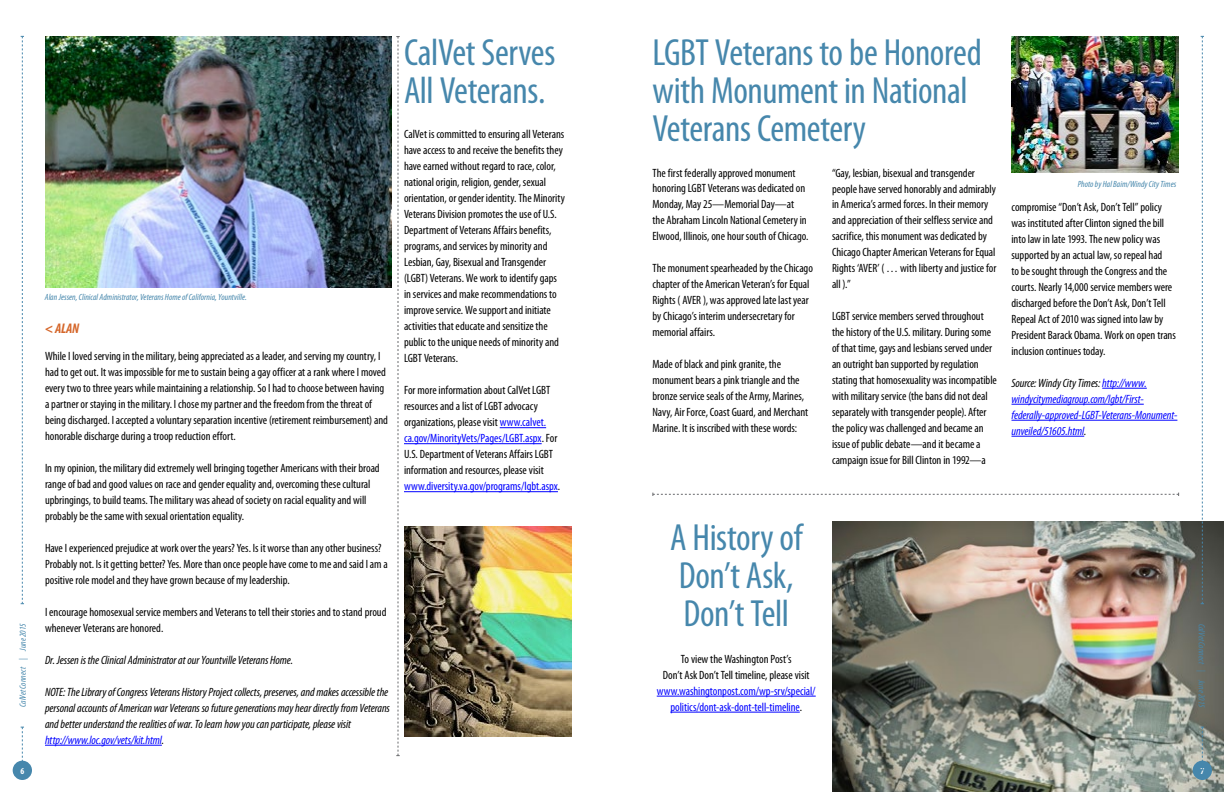
<style>
.page{position:relative;width:1224px;height:792px;background:#fff}
.page>*{position:absolute;margin:0;border:0;box-sizing:border-box;transform-origin:0 0}
.t1{font:condensed 38px/38px "Myriad Pro";letter-spacing:-.01em;color:#4687ac}
.t2{font:italic 700 condensed 14px "Myriad Pro";color:#d5662a}
.Main_Copy{font:condensed 12px/16px "Myriad Pro";letter-spacing:-.005em;color:#000}
.t3{font:italic condensed 12px/16px "Myriad Pro";letter-spacing:-.005em;color:#000}
.t4{font:condensed 12px/16px "Myriad Pro";letter-spacing:-.005em;color:#00f;text-align:center}
.Main_Copy-2{font:italic condensed 12px/16px "Myriad Pro";letter-spacing:-.005em;color:#00f}
.Picture_Caption{font:italic condensed 9px "Myriad Pro";letter-spacing:.005em;color:#4687ac}
.t5{font:700 condensed 9px "Myriad Pro";color:#fff}
.s1{color:#00f}
.s2{color:#000}
</style>
<div class="page">
<img style="left:45px;top:36px;width:347px;height:251px">
<img style="left:404px;top:526px;width:168px;height:211px">
<hr style="left:657px;top:696px;width:159px;height:1px;background:#00f">
<hr style="left:670px;top:712px;width:130px;height:1px;background:#00f">
<hr style="left:1102px;top:388px;width:45px;height:1px;background:#00f">
<hr style="left:1012px;top:404px;width:132px;height:1px;background:#00f">
<hr style="left:1012px;top:420px;width:165px;height:1px;background:#00f">
<hr style="left:1012px;top:436px;width:72px;height:1px;background:#00f">
<hr style="left:45px;top:745px;width:117px;height:1px;background:#00f">
<img style="left:1012px;top:36px;width:166px;height:137px">
<img style="left:832px;top:521px;width:392px;height:271px">
<hr style="left:500px;top:427px;width:46px;height:1px;background:#00f">
<hr style="left:404px;top:443px;width:138px;height:1px;background:#00f">
<hr style="left:404px;top:491px;width:154px;height:1px;background:#00f">
<svg style="left:652px;top:493px;width:527px;height:3px"></svg>
<svg style="left:396px;top:36px;width:4px;height:720px"></svg>
<div style="left:1193px;top:761px;width:19px;height:19px;background:#4687ac;border-radius:50%"></div>
<svg style="left:1201px;top:36px;width:3px;height:568px"></svg>
<svg style="left:1201px;top:727px;width:3px;height:34px"></svg>
<svg style="left:21px;top:36px;width:3px;height:568px"></svg>
<svg style="left:21px;top:727px;width:3px;height:34px"></svg>
<div style="left:13px;top:761px;width:19px;height:19px;background:#4687ac;border-radius:50%"></div>
<p class="Picture_Caption" style="left:17px;top:707px;width:85px;rotate:-90deg">CalVet Connect | June 2015</p>
<p class="t5" style="left:20px;top:765px;width:5px">6</p>
<h1 class="Picture_Caption" style="left:45px;top:291px;width:204px">Alan Jessen, Clinical Administrator, Veterans Home of California, Yountville.</h1>
<p class="t2" style="left:45px;top:320px;width:36px">&lt; ALAN</p>
<p class="Main_Copy" style="left:45px;top:348px;width:345px">While I loved serving in the military, being appreciated as a leader, and serving my country, I had to get out. It was impossible for me to sustain being a gay officer at a rank where I moved every two to three years while maintaining a relationship. So I had to choose between having a partner or staying in the military. I chose my partner and the freedom from the threat of being discharged. I accepted a voluntary separation incentive (retirement reimbursement) and honorable discharge during a troop reduction effort.</p>
<p class="Main_Copy" style="left:45px;top:460px;width:336px">In my opinion, the military did extremely well bringing together Americans with their broad range of bad and good values on race and gender equality and, overcoming these cultural upbringings, to build teams. The military was ahead of society on racial equality and will probably be the same with sexual orientation equality.</p>
<p class="Main_Copy" style="left:45px;top:540px;width:344px">Have I experienced prejudice at work over the years? Yes. Is it worse than any other business?<br>Probably not. Is it getting better? Yes. More than once people have come to me and said I am a positive role model and they have grown because of my leadership.</p>
<p class="Main_Copy" style="left:45px;top:604px;width:343px">I encourage homosexual service members and Veterans to tell their stories and to stand proud whenever Veterans are honored.</p>
<p class="t3" style="left:45px;top:652px;width:250px">Dr. Jessen is the Clinical Administrator at our Yountville Veterans Home.</p>
<p class="t3" style="left:45px;top:684px;width:346px">NOTE: The Library of Congress Veterans History Project collects, preserves, and makes accessible the personal accounts of American war Veterans so future generations may hear directly from Veterans and better understand the realities of war. To learn how you can participate, please visit <span class="s1">http://www.loc.gov/vets/kit.html</span>.</p>
<h1 class="t1" style="left:404px;top:32px;width:153px">CalVet Serves<br>All Veterans.</h1>
<p class="Main_Copy" style="left:404px;top:126px;width:162px">CalVet is committed to ensuring all Veterans have access to and receive the benefits they have earned without regard to race, color, national origin, religion, gender, sexual orientation, or gender identity. The Minority Veterans Division promotes the use of U.S.<br>Department of Veterans Affairs benefits, programs, and services by minority and Lesbian, Gay, Bisexual and Transgender (LGBT) Veterans. We work to identify gaps in services and make recommendations to improve service. We support and initiate activities that educate and sensitize the public to the unique needs of minority and LGBT Veterans.</p>
<p class="Main_Copy" style="left:404px;top:382px;width:158px">For more information about CalVet LGBT resources and a list of LGBT advocacy organizations, please visit <span class="s1">www.calvet. ca.gov/MinorityVets/Pages/LGBT.aspx</span>. For U.S. Department of Veterans Affairs LGBT information and resources, please visit <span class="s1">www.diversity.va.gov/programs/lgbt.aspx</span>.</p>
<h1 class="t1" style="left:652px;top:32px;width:331px">LGBT Veterans to be Honored with Monument in National<br>Veterans Cemetery</h1>
<p class="Main_Copy" style="left:652px;top:164px;width:158px">The first federally approved monument honoring LGBT Veterans was dedicated on Monday, May 25—Memorial Day—at the Abraham Lincoln National Cemetery in Elwood, Illinois, one hour south of Chicago.</p>
<p class="Main_Copy" style="left:652px;top:260px;width:162px">The monument spearheaded by the Chicago chapter of the American Veteran’s for Equal Rights ( AVER ), was approved late last year by Chicago’s interim undersecretary for memorial affairs.</p>
<p class="Main_Copy" style="left:652px;top:356px;width:157px">Made of black and pink granite, the monument bears a pink triangle and the bronze service seals of the Army, Marines, Navy, Air Force, Coast Guard, and Merchant Marine. It is inscribed with these words:</p>
<p class="Main_Copy" style="left:832px;top:164px;width:166px">“Gay, lesbian, bisexual and transgender people have served honorably and admirably in America’s armed forces. In their memory and appreciation of their selfless service and sacrifice, this monument was dedicated by Chicago Chapter American Veterans for Equal Rights ‘AVER’ ( … with liberty and justice for all ).”</p>
<p class="Main_Copy" style="left:832px;top:308px;width:166px">LGBT service members served throughout the history of the U.S. military. During some of that time, gays and lesbians served under an outright ban supported by regulation stating that homosexuality was incompatible with military service (the bans did not deal separately with transgender people). After the policy was challenged and became an issue of public debate—and it became a campaign issue for Bill Clinton in 1992—a</p>
<p class="Picture_Caption" style="left:1078px;top:178px;width:100px">Photo by Hal Baim/Windy City Times</p>
<p class="Main_Copy" style="left:1012px;top:199px;width:166px">compromise “Don’t Ask, Don’t Tell” policy was instituted after Clinton signed the bill into law in late 1993. The new policy was supported by an actual law, so repeal had<br>to be sought through the Congress and the courts. Nearly 14,000 service members were discharged before the Don’t Ask, Don’t Tell Repeal Act of 2010 was signed into law by President Barack Obama. Work on open trans inclusion continues today.</p>
<p class="Main_Copy-2" style="left:1012px;top:375px;width:167px"><span class="s2">Source: Windy City Times:</span> http://www. windycitymediagroup.com/lgbt/First&shy;federally-approved-LGBT-Veterans-Monument&shy;unveiled/51605.html<span class="s2">.</span></p>
<p class="t1" style="left:670px;top:518px;width:134px">A History of<br>Don’t Ask,<br>Don’t Tell</p>
<p class="t4" style="left:657px;top:651px;width:160px"><span class="s2">To view the Washington Post’s<br>Don’t Ask Don’t Tell timeline, please visit </span>www.washingtonpost.com/wp-srv/special/ politics/dont-ask-dont-tell-timeline<span class="s2">.</span></p>
<p class="Picture_Caption" style="left:1207px;top:624px;width:85px;rotate:90deg">CalVet Connect | June 2015</p>
<p class="t5" style="left:1200px;top:765px;width:5px">7</p>
</div>
